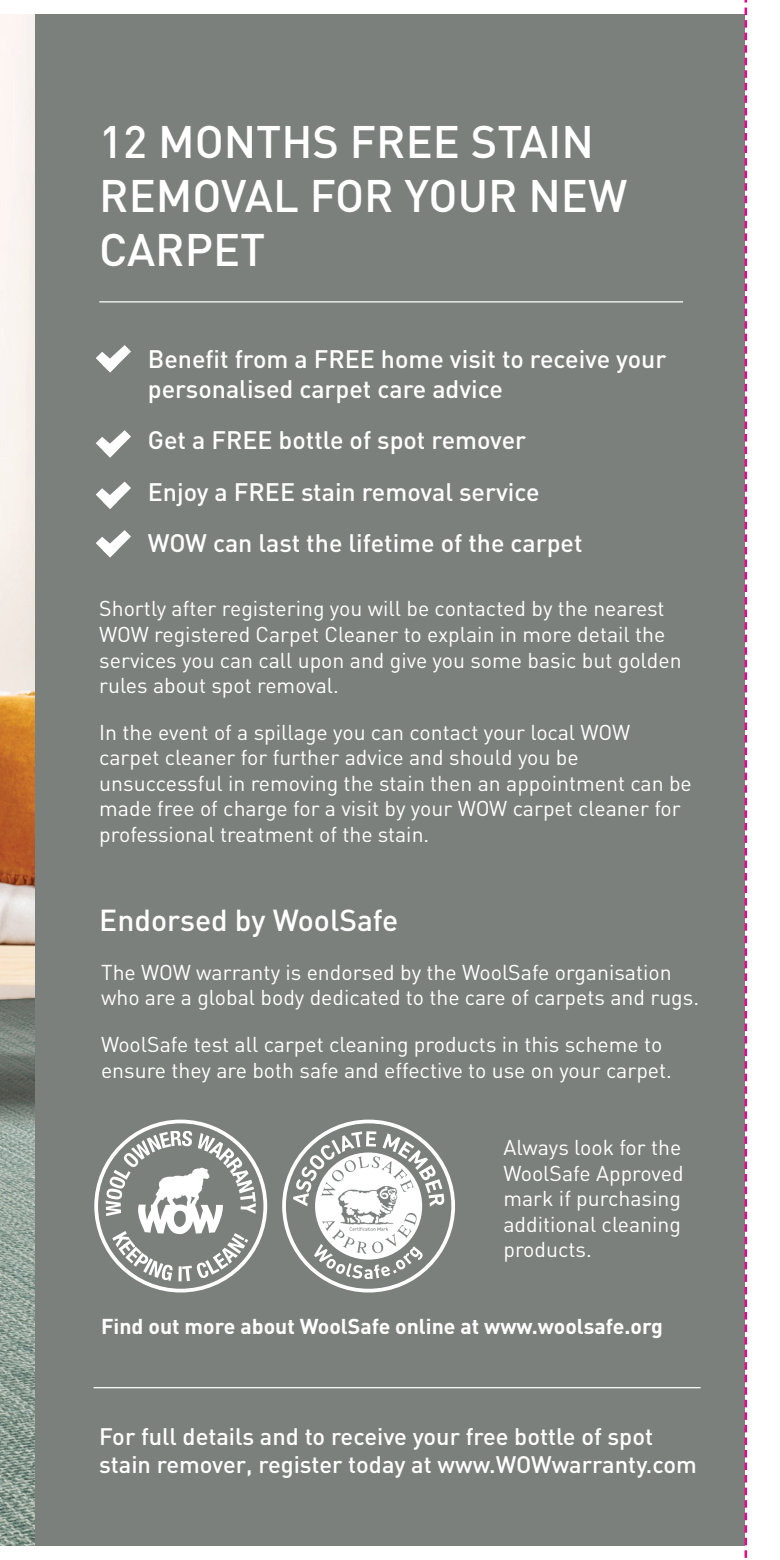
<style>
.page{position:relative;width:780px;height:1560px;background:#fff}
.page>*{position:absolute;margin:0;border:0;box-sizing:border-box;transform-origin:0 0}
.t1{font:500 45px/54px "DIN";color:#fff}
.t2{font:500 30px "DIN";color:#fff}
.t3{font:500 25px/51.2px "DIN";color:#fff}
.t4{font:500 23.5px/28.2px "DIN";color:#fff}
.t5{font:21.25px/25.5px "DIN";color:#fff}
.t6{font:700 21.25px "DIN";color:#fff}
</style>
<div class="page">
<img style="left:0;top:14px;width:35px;height:1531px">
<div style="left:35px;top:14px;width:709px;height:1531px;background:#7b807d"></div>
<hr style="left:99px;top:301px;width:584px;height:1px;background:#fff">
<svg style="left:96px;top:345px;width:35px;height:27px"></svg>
<svg style="left:96px;top:430px;width:35px;height:27px"></svg>
<svg style="left:96px;top:481px;width:35px;height:28px"></svg>
<svg style="left:96px;top:530px;width:35px;height:27px"></svg>
<hr style="left:94px;top:1386px;width:606px;height:1px;background:#fff">
<div style="left:94px;top:1119px;width:173px;height:173px;border:8px solid #fff;border-radius:50%"></div>
<div style="left:98px;top:1123px;width:165px;height:165px;background:#7b807d;border-radius:50%"></div>
<svg style="left:106px;top:1130px;width:150px;height:150px"></svg>
<div style="left:282px;top:1119px;width:173px;height:173px;border:8px solid #fff;border-radius:50%"></div>
<div style="left:286px;top:1123px;width:165px;height:165px;background:#7b807d;border-radius:50%"></div>
<img style="left:316px;top:1153px;width:104px;height:104px;border-radius:52px">
<svg style="left:293px;top:1131px;width:83px;height:75px"></svg>
<svg style="left:382px;top:1133px;width:62px;height:73px"></svg>
<svg style="left:314px;top:1243px;width:109px;height:35px"></svg>
<svg style="left:744px;top:0;width:3px;height:1558px"></svg>
<h1 class="t1" style="left:99px;top:113px;width:529px">12 MONTHS FREE STAIN<br>REMOVAL FOR YOUR NEW<br>CARPET</h1>
<p class="t3" style="left:148px;top:343px;width:520px;line-height:30px">Benefit from a FREE home visit to receive your personalised carpet care advice</p>
<p class="t3" style="left:148px;top:414px;width:436px">Get a FREE bottle of spot remover<br>Enjoy a FREE stain removal service<br>WOW can last the lifetime of the carpet</p>
<p class="t5" style="left:99px;top:595px;width:584px">Shortly after registering you will be contacted by the nearest WOW registered Carpet Cleaner to explain in more detail the services you can call upon and give you some basic but golden rules about spot removal.</p>
<p class="t5" style="left:99px;top:719px;width:594px">In the event of a spillage you can contact your local WOW carpet cleaner for further advice and should you be unsuccessful in removing the stain then an appointment can be made free of charge for a visit by your WOW carpet cleaner for professional treatment of the stain.</p>
<h2 class="t2" style="left:99px;top:900px;width:301px">Endorsed by WoolSafe</h2>
<p class="t5" style="left:101px;top:958px;width:599px">The WOW warranty is endorsed by the WoolSafe organisation who are a global body dedicated to the care of carpets and rugs.</p>
<p class="t5" style="left:101px;top:1031px;width:572px">WoolSafe test all carpet cleaning products in this scheme to ensure they are both safe and effective to use on your carpet.</p>
<p class="t5" style="left:503px;top:1134px;width:182px">Always look for the<br>WoolSafe Approved mark if purchasing additional cleaning products.</p>
<p class="t6" style="left:101px;top:1312px;width:563px">Find out more about WoolSafe online at www.woolsafe.org</p>
<p class="t4" style="left:99px;top:1421px;width:599px">For full details and to receive your free bottle of spot stain remover, register today at www.WOWwarranty.com</p>
</div>
